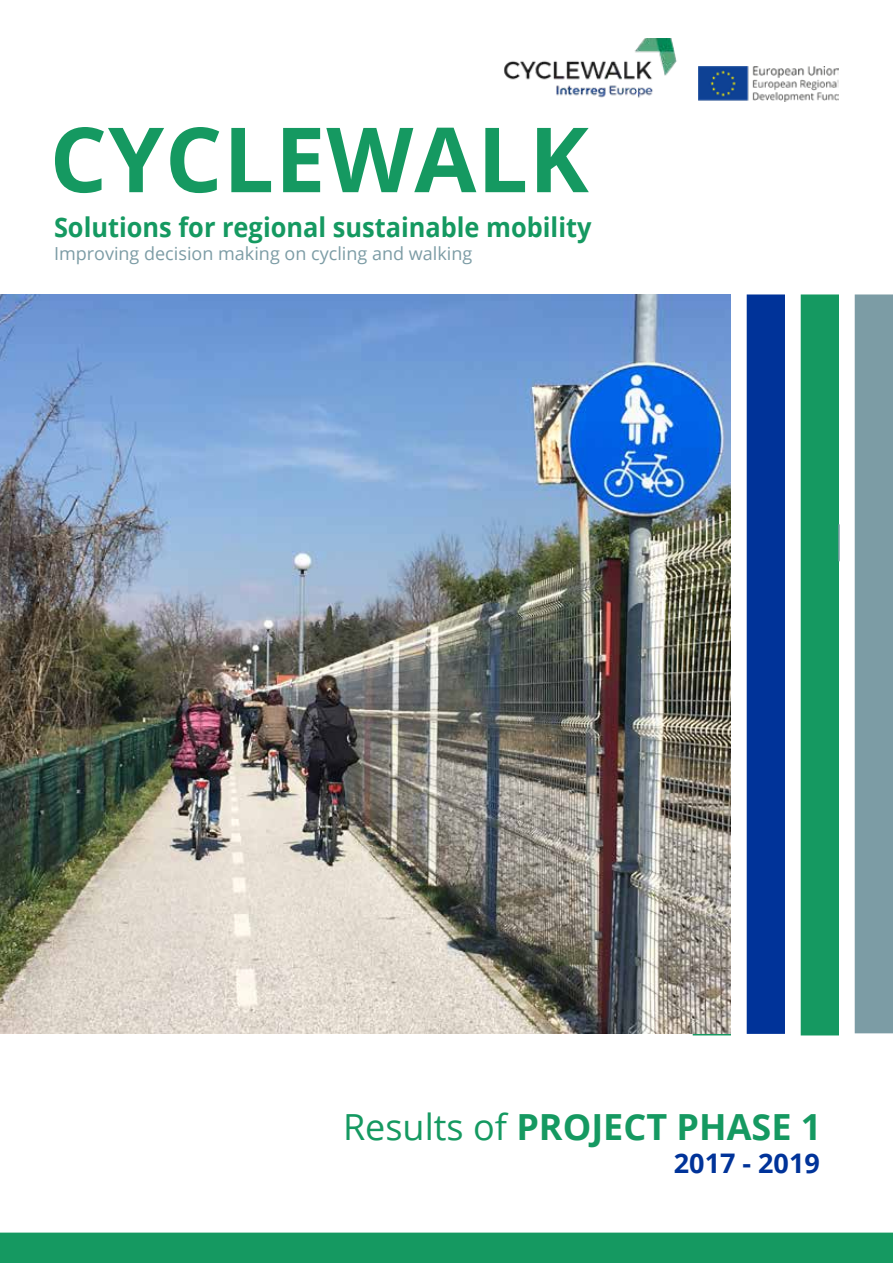
<style>
.page{position:relative;width:893px;height:1263px;background:#fff}
.page>*{position:absolute;margin:0;border:0;box-sizing:border-box;transform-origin:0 0}
.t1{font:700 90px "Open Sans";letter-spacing:.01em;color:#159961}
.t2{font:700 36px "Open Sans";color:#159961}
.t3{font:700 27px "Open Sans";color:#159961;scale:.94 1}
.t4{font:700 27px "Open Sans";color:#039}
.t5{font:18px "Open Sans";color:#7c9ca5}
.s1{font-weight:400}
</style>
<div class="page">
<img style="left:504px;top:38px;width:173px;height:60px">
<img style="left:698px;top:67px;width:141px;height:35px">
<div style="left:0;top:1232px;width:893px;height:31px;background:#159961"></div>
<div style="left:855px;top:295px;width:37px;height:737px;background:#7c9ca5"></div>
<div style="left:855px;top:294px;width:38px;height:739px;border:2px solid #7c9ca5"></div>
<div style="left:801px;top:294px;width:38px;height:741px;background:#159961"></div>
<div style="left:747px;top:294px;width:38px;height:740px;background:#039"></div>
<hr style="left:838px;top:524px;width:2px;height:37px;background:#7c9ca5">
<img style="left:0;top:294px;width:731px;height:739px">
<h1 class="t1" style="left:50px;top:96px;width:541px">CYCLEWALK</h1>
<h3 class="t3" style="left:54px;top:208px;width:573px">Solutions for regional sustainable mobility</h3>
<p class="t5" style="left:54px;top:241px;width:420px">Improving decision making on cycling and walking</p>
<h2 class="t2" style="left:343px;top:1101px;width:480px"><span class="s1">Results of</span> PROJECT PHASE 1</h2>
<h3 class="t4" style="left:674px;top:1144px;width:148px">2017 - 2019</h3>
</div>
